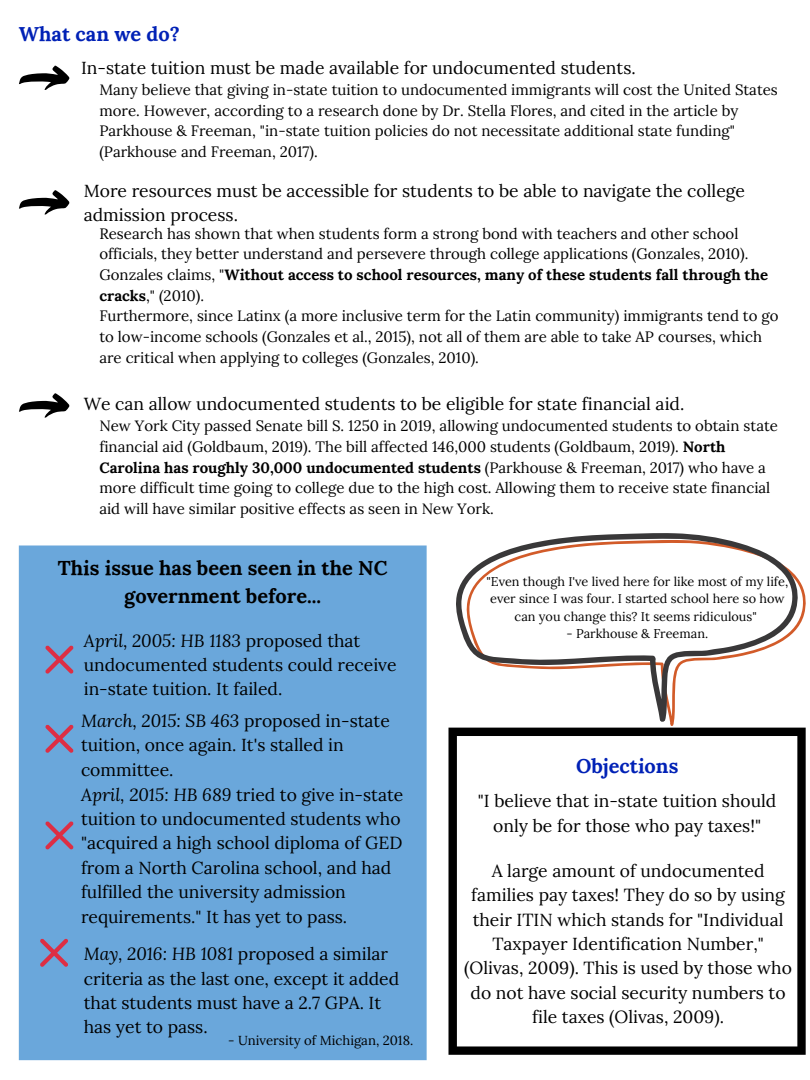
<style>
.page{position:relative;width:810px;height:1080px;background:#fff}
.page>*{position:absolute;margin:0;border:0;box-sizing:border-box;transform-origin:0 0}
.t1{font:700 20px/27.6px "Lora";color:#000;text-align:center}
.t2{font:700 20px "Lora";color:#0121b6}
.t3{font:17.5px/24.4px "Lora";color:#000}
.t4{font:15px/20.6px "Lora";color:#000}
.t5{font:13.12px "Lora";color:#000}
.t6{font:12.69px/17.4px "Lora";color:#000;text-align:center}
.s1{font-weight:700}
.s2{font-style:italic}
</style>
<div class="page">
<svg style="left:19px;top:66px;width:50px;height:24px"></svg>
<svg style="left:19px;top:190px;width:50px;height:25px"></svg>
<svg style="left:19px;top:393px;width:50px;height:25px"></svg>
<div style="left:19px;top:546px;width:408px;height:514px;background:#6aa7db"></div>
<svg style="left:45px;top:645px;width:29px;height:29px"></svg>
<svg style="left:45px;top:725px;width:29px;height:28px"></svg>
<svg style="left:45px;top:821px;width:29px;height:28px"></svg>
<svg style="left:40px;top:939px;width:28px;height:28px"></svg>
<svg style="left:456px;top:533px;width:343px;height:190px"></svg>
<svg style="left:449px;top:728px;width:357px;height:327px"></svg>
<h1 class="t2" style="left:19px;top:21px;width:163px">What can we do?</h1>
<p class="t3" style="left:81px;top:55px;width:556px">In-state tuition must be made available for undocumented students.</p>
<p class="t4" style="left:99px;top:79px;width:680px">Many believe that giving in-state tuition to undocumented immigrants will cost the United States more. However, according to a research done by Dr. Stella Flores, and cited in the article by Parkhouse &amp; Freeman, "in-state tuition policies do not necessitate additional state funding" (Parkhouse and Freeman, 2017).</p>
<p class="t3" style="left:84px;top:178px;width:663px">More resources must be accessible for students to be able to navigate the college admission process.</p>
<p class="t4" style="left:99px;top:223px;width:681px">Research has shown that when students form a strong bond with teachers and other school officials, they better understand and persevere through college applications (Gonzales, 2010).<br>Gonzales claims, "<span class="s1">Without access to school resources, many of these students fall through the cracks</span>," (2010).<br>Furthermore, since Latinx (a more inclusive term for the Latin community) immigrants tend to go to low-income schools (Gonzales et al., 2015), not all of them are able to take AP courses, which are critical when applying to colleges (Gonzales, 2010).</p>
<p class="t3" style="left:84px;top:392px;width:602px">We can allow undocumented students to be eligible for state financial aid.</p>
<p class="t4" style="left:99px;top:416px;width:680px">New York City passed Senate bill S. 1250 in 2019, allowing undocumented students to obtain state financial aid (Goldbaum, 2019). The bill affected 146,000 students (Goldbaum, 2019). <span class="s1">North Carolina has roughly 30,000 undocumented students</span> (Parkhouse &amp; Freeman, 2017) who have a more difficult time going to college due to the high cost. Allowing them to receive state financial aid will have similar positive effects as seen in New York.</p>
<h1 class="t1" style="left:58px;top:554px;width:331px">This issue has been seen in the NC government before...</h1>
<p class="t3" style="left:84px;top:628px;width:314px"><span class="s2">April, 2005: HB 1183</span> proposed that undocumented students could receive in-state tuition. It failed.</p>
<p class="t3" style="left:81px;top:708px;width:324px"><span class="s2">March, 2015: SB 463</span> proposed in-state tuition, once again. It's stalled in committee.<br><span class="s2">April, 2015: HB 689</span> tried to give in-state tuition to undocumented students who "acquired a high school diploma of GED from a North Carolina school, and had fulfilled the university admission requirements." It has yet to pass.</p>
<p class="t3" style="left:84px;top:942px;width:317px"><span class="s2">May, 2016: HB 1081</span> proposed a similar criteria as the last one, except it added that students must have a 2.7 GPA. It has yet to pass.</p>
<p class="t5" style="left:228px;top:1032px;width:187px">- University of Michigan, 2018.</p>
<p class="t6" style="left:486px;top:572px;width:303px">"Even though I've lived here for like most of my life, ever since I was four. I started school here so how can you change this? It seems ridiculous"</p>
<p class="t6" style="left:567px;top:625px;width:143px">- Parkhouse &amp; Freeman.</p>
<h1 class="t2" style="left:576px;top:753px;width:104px">Objections</h1>
<p class="t3" style="left:478px;top:789px;width:300px;text-align:center">"I believe that in-state tuition should only be for those who pay taxes!"</p>
<p class="t3" style="left:464px;top:858px;width:329px;text-align:center">A large amount of undocumented families pay taxes! They do so by using their ITIN which stands for "Individual Taxpayer Identification Number," (Olivas, 2009). This is used by those who do not have social security numbers to file taxes (Olivas, 2009).</p>
</div>
